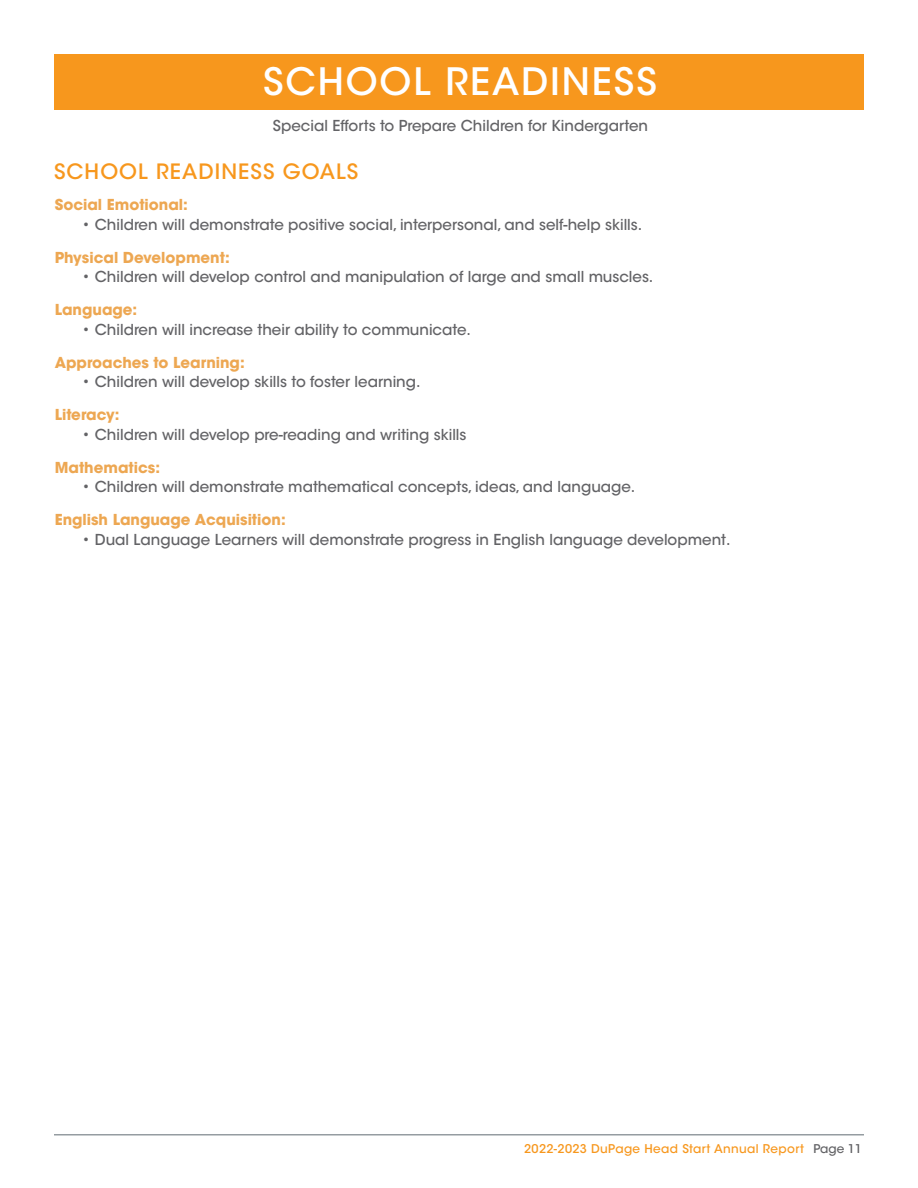
<style>
.page{position:relative;width:918px;height:1188px;background:#fff}
.page>*{position:absolute;margin:0;border:0;box-sizing:border-box;transform-origin:0 0}
.t1{font:500 37.5px "ITC Avant Garde Std";letter-spacing:.05em;color:#fff}
.t2{font:500 21px "ITC Avant Garde Std";letter-spacing:.05em;color:#f7971d}
.t3{font:500 15px "ITC Avant Garde Std";color:#636366}
.t4{font:700 15px "ITC Avant Garde Std";color:#eda752}
.t5{font:500 12px "ITC Avant Garde Std";letter-spacing:.03em;color:#f7971d}
.s1{color:#636366}
</style>
<div class="page">
<div style="left:54px;top:54px;width:810px;height:56px;background:#f7971d"></div>
<hr style="left:54px;top:1134px;width:810px;height:2px;background:#959ca1">
<p class="t1" style="left:263px;top:58px;width:395px">SCHOOL READINESS</p>
<p class="t3" style="left:273px;top:116px;width:377px">Special Efforts to Prepare Children for Kindergarten</p>
<p class="t2" style="left:54px;top:158px;width:306px">SCHOOL READINESS GOALS</p>
<p class="t4" style="left:55px;top:195px;width:135px">Social Emotional:</p>
<p class="t3" style="left:82px;top:215px;width:562px">• Children will demonstrate positive social, interpersonal, and self-help skills.</p>
<p class="t4" style="left:55px;top:247px;width:176px">Physical Development:</p>
<p class="t3" style="left:82px;top:267px;width:573px">• Children will develop control and manipulation of large and small muscles.</p>
<p class="t4" style="left:55px;top:300px;width:84px">Language:</p>
<p class="t3" style="left:82px;top:320px;width:391px">• Children will increase their ability to communicate.</p>
<p class="t4" style="left:55px;top:352px;width:191px">Approaches to Learning:</p>
<p class="t3" style="left:82px;top:372px;width:340px">• Children will develop skills to foster learning.</p>
<p class="t4" style="left:55px;top:405px;width:66px">Literacy:</p>
<p class="t3" style="left:82px;top:425px;width:386px">• Children will develop pre-reading and writing skills</p>
<p class="t4" style="left:55px;top:457px;width:107px">Mathematics:</p>
<p class="t3" style="left:82px;top:477px;width:555px">• Children will demonstrate mathematical concepts, ideas, and language.</p>
<p class="t4" style="left:55px;top:510px;width:232px">English Language Acquisition:</p>
<p class="t3" style="left:82px;top:530px;width:650px">• Dual Language Learners will demonstrate progress in English language development.</p>
<p class="t5" style="left:524px;top:1141px;width:339px">2022-2023 DuPage Head Start Annual Report <span class="s1">Page 11</span></p>
</div>
